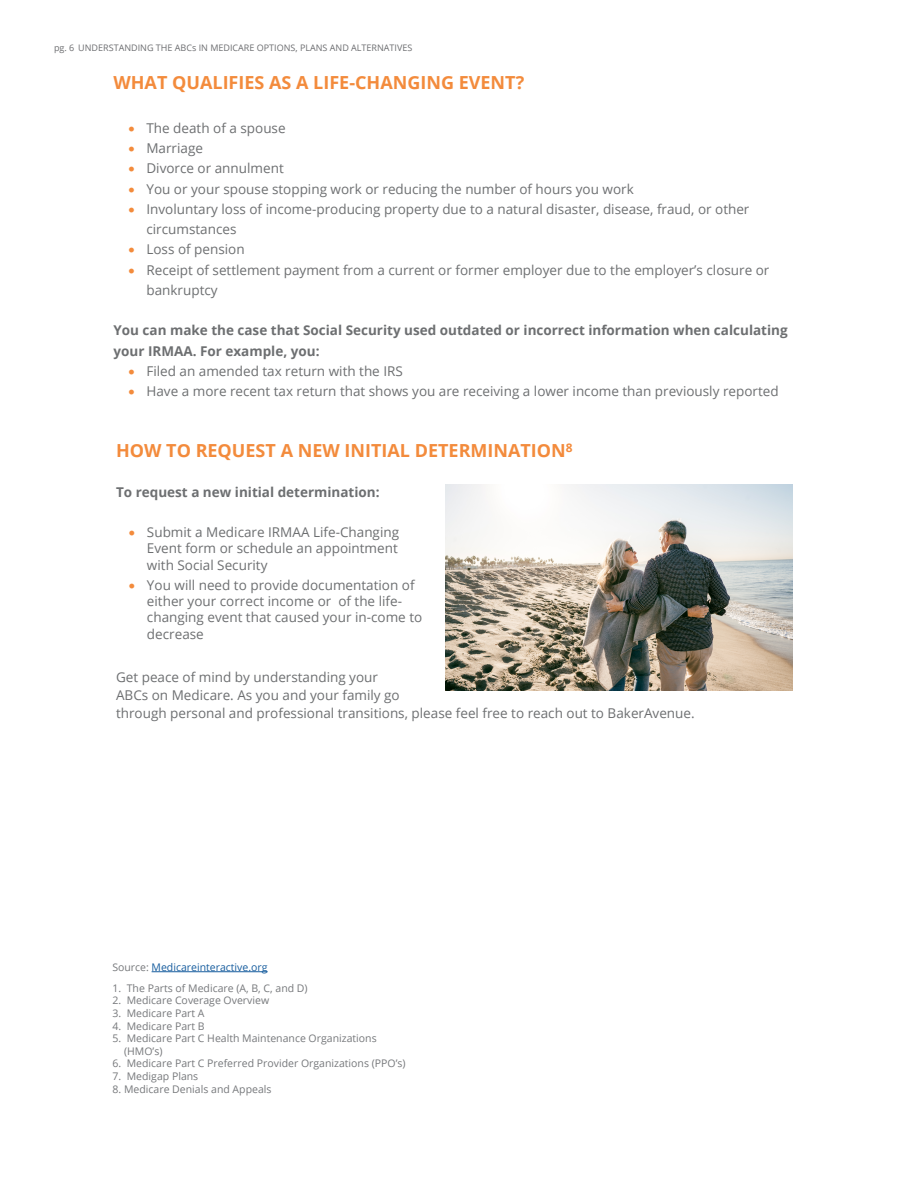
<style>
.page{position:relative;width:918px;height:1188px;background:#fff}
.page>*{position:absolute;margin:0;border:0;box-sizing:border-box;transform-origin:0 0}
.t1{font:700 18px "Open Sans";color:#f38b3c}
.t2{font:13.5px/16.2px "Open Sans";color:#6d6f71}
.t3{font:700 13.5px/20.2px "Open Sans";color:#6d6f71}
.t4{font:10.5px/12.6px "Open Sans";color:#76787b}
.t5{font:10.5px "Open Sans";color:#175d9e}
.t6{font:10.5px "Open Sans";color:#76787b}
.t7{font:9px "Open Sans";color:#6c6d70}
.s1{font-style:inherit}
.s2{color:#f38b3c}
.s3{color:#76787b}
</style>
<div class="page">
<img style="left:446px;top:484px;width:346px;height:206px">
<hr style="left:152px;top:971px;width:116px;height:1px;background:#175d9e">
<p class="t7" style="left:54px;top:42px;width:360px">pg. <span class="s1">6</span> UNDERSTANDING THE ABCs IN MEDICARE OPTIONS, PLANS AND ALTERNATIVES</p>
<h1 class="t1" style="left:113px;top:70px;width:412px">WHAT QUALIFIES AS A LIFE-CHANGING EVENT?</h1>
<p class="t2" style="left:128px;top:120px;width:159px"><span class="s2">•</span> The death of a spouse</p>
<p class="t2" style="left:128px;top:140px;width:76px"><span class="s2">•</span> Marriage</p>
<p class="t2" style="left:128px;top:160px;width:157px"><span class="s2">•</span> Divorce or annulment</p>
<p class="t2" style="left:128px;top:180px;width:507px"><span class="s2">•</span> You or your spouse stopping work or reducing the number of hours you work</p>
<p class="t2" style="left:146px;top:199px;width:605px;line-height:20.2px;text-indent:-18px"><span class="s2">•</span> Involuntary loss of income-producing property due to a natural disaster, disease, fraud, or other circumstances</p>
<p class="t2" style="left:128px;top:241px;width:118px"><span class="s2">•</span> Loss of pension</p>
<p class="t2" style="left:146px;top:259px;width:625px;line-height:20.2px;text-indent:-18px"><span class="s2">•</span> Receipt of settlement payment from a current or former employer due to the employer’s closure or bankruptcy</p>
<p class="t3" style="left:113px;top:320px;width:676px">You can make the case that Social Security used outdated or incorrect information when calculating your IRMAA. For example, you:</p>
<p class="t2" style="left:128px;top:363px;width:276px"><span class="s2">•</span> Filed an amended tax return with the IRS</p>
<p class="t2" style="left:128px;top:383px;width:652px"><span class="s2">•</span> Have a more recent tax return that shows you are receiving a lower income than previously reported</p>
<h1 class="t1" style="left:116px;top:438px;width:458px">HOW TO REQUEST A NEW INITIAL DETERMINATION<sup>8</sup></h1>
<p class="t3" style="left:116px;top:482px;width:265px">To request a new initial determination:</p>
<p class="t2" style="left:147px;top:524px;width:254px;text-align:justify;text-indent:-18px"><span class="s2">•</span> Submit a Medicare IRMAA Life-Changing Event form or schedule an appointment with Social Security</p>
<p class="t2" style="left:147px;top:577px;width:277px;text-indent:-18px"><span class="s2">•</span> You will need to provide documentation of either your correct income or of the life&shy;changing event that caused your in-come to decrease</p>
<p class="t2" style="left:116px;top:667px;width:580px;line-height:18px">Get peace of mind by understanding your<br>ABCs on Medicare. As you and your family go<br>through personal and professional transitions, please feel free to reach out to BakerAvenue.</p>
<p class="t5" style="left:112px;top:960px;width:157px"><span class="s3">Source:</span> Medicareinteractive.org</p>
<p class="t4" style="left:113px;top:981px;width:197px"><span class="s1">1.</span> The Parts of Medicare (A, B, C, and D)</p>
<p class="t4" style="left:113px;top:994px;width:158px"><span class="s1">2.</span> Medicare Coverage Overview</p>
<p class="t4" style="left:113px;top:1007px;width:93px"><span class="s1">3.</span> Medicare Part A</p>
<p class="t4" style="left:113px;top:1019px;width:94px"><span class="s1">4.</span> Medicare Part B</p>
<p class="t4" style="left:124px;top:1032px;width:254px;text-indent:-12px"><span class="s1">5.</span> Medicare Part C Health Maintenance Organizations (HMO’s)</p>
<p class="t4" style="left:113px;top:1057px;width:295px"><span class="s1">6.</span> Medicare Part C Preferred Provider Organizations (PPO’s)</p>
<p class="t4" style="left:113px;top:1070px;width:87px"><span class="s1">7.</span> Medigap Plans</p>
<p class="t6" style="left:113px;top:1082px;width:160px">8. Medicare Denials and Appeals</p>
</div>
